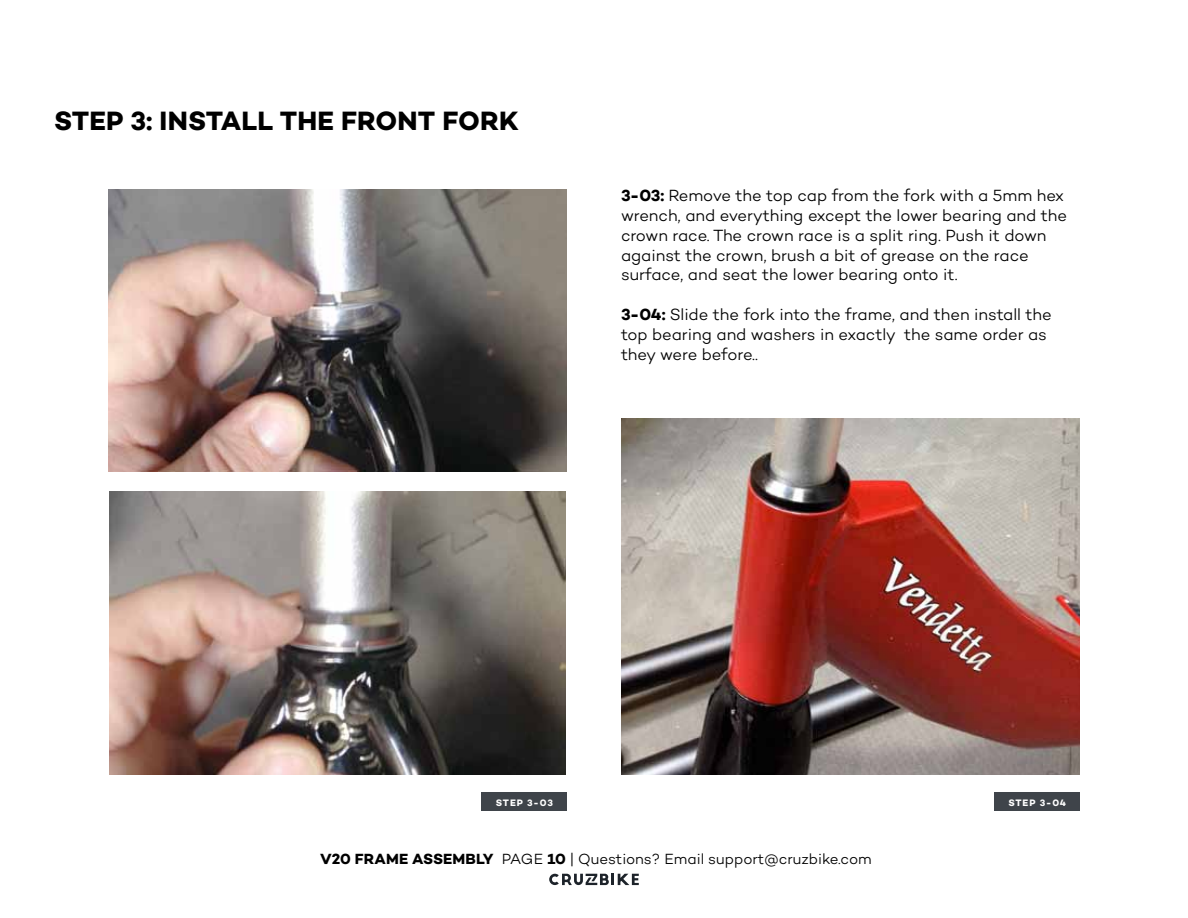
<style>
.page{position:relative;width:1188px;height:918px;background:#fff}
.page>*{position:absolute;margin:0;border:0;box-sizing:border-box;transform-origin:0 0}
.t1{font:27px "Campton Bold DEMO";letter-spacing:.005em;color:#000}
.t2{font:16.5px/19.8px "Campton Light DEMO";letter-spacing:-.005em;color:#000}
.t3{font:15px "Campton Light DEMO";letter-spacing:-.005em;color:#000}
.t4{font:700 9.6px "Campton";letter-spacing:.085em;color:#fff}
.s1{font-family:"Campton";font-weight:700}
.s2{font-family:"Campton Bold DEMO"}
.s3{font-family:"Loew"}
</style>
<div class="page">
<svg style="left:549px;top:874px;width:90px;height:11px"></svg>
<img style="left:108px;top:189px;width:459px;height:282px">
<img style="left:110px;top:491px;width:455px;height:284px">
<img style="left:621px;top:418px;width:459px;height:357px">
<div style="left:482px;top:793px;width:85px;height:18px;background:#3f444a"></div>
<div style="left:995px;top:793px;width:85px;height:18px;background:#3f444a"></div>
<h1 class="t1" style="left:54px;top:105px;width:464px">Step 3: INSTALL THE FRONT FORK</h1>
<p class="t2" style="left:621px;top:186px;width:448px"><span class="s1">3-03:</span> Remove the top cap from the fork with a 5mm hex wrench, and everything except the lower bearing and the crown race. The crown race is a split ring. Push it down against the crown, brush a bit of grease on the race surface, and seat the lower bearing onto it.</p>
<p class="t2" style="left:621px;top:305px;width:432px"><span class="s1">3-04:</span> Slide the fork into the frame, and then install the top bearing and washers in exactly the same order as they were before..</p>
<p class="t4" style="left:496px;top:796px;width:59px">STEP 3-03</p>
<p class="t4" style="left:1008px;top:796px;width:59px">STEP 3-04</p>
<p class="t3" style="left:320px;top:851px;width:553px"><span class="s2">V20 FRAME ASSEMBLY</span> PAGE <span class="s2">10</span> <span class="s3">|</span> Questions? Email support@cruzbike.com</p>
</div>
